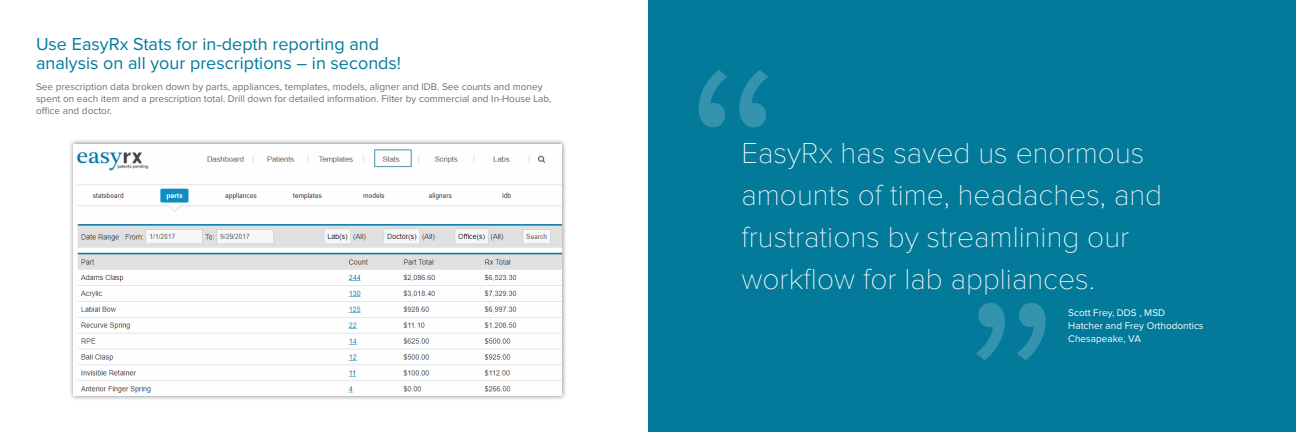
<style>
.page{position:relative;width:1296px;height:432px;background:#fff}
.page>*{position:absolute;margin:0;border:0;box-sizing:border-box;transform-origin:0 0}
.t1{font:100 30px/42px "Proxima Nova";color:#fff}
.t2{font:18px/18.4px "Proxima Nova";color:#037a99}
.t3{font:10px/12px "Proxima Nova";color:#6d6e71}
.t4{font:10px/13px "Proxima Nova";color:#fff}
</style>
<div class="page">
<div style="left:648px;top:0;width:648px;height:432px;background:#037a99"></div>
<div style="left:68px;top:138px;width:499px;height:264px;background:#000;opacity:.5"></div>
<img style="left:73px;top:144px;width:489px;height:252px">
<svg style="left:699px;top:70px;width:69px;height:57px"></svg>
<svg style="left:976px;top:303px;width:70px;height:57px"></svg>
<h2 class="t2" style="left:36px;top:35px;width:367px">Use EasyRx Stats for in-depth reporting and analysis on all your prescriptions – in seconds!</h2>
<p class="t3" style="left:36px;top:81px;width:517px">See prescription data broken down by parts, appliances, templates, models, aligner and IDB. See counts and money spent on each item and a prescription total. Drill down for detailed information. Filter by commercial and In-House Lab, office and doctor.</p>
<h1 class="t1" style="left:741px;top:133px;width:422px">EasyRx has saved us enormous amounts of time, headaches, and frustrations by streamlining our workflow for lab appliances.</h1>
<p class="t4" style="left:1068px;top:306px;width:137px">Scott Frey, DDS , MSD<br>Hatcher and Frey Orthodontics<br>Chesapeake, VA</p>
</div>
